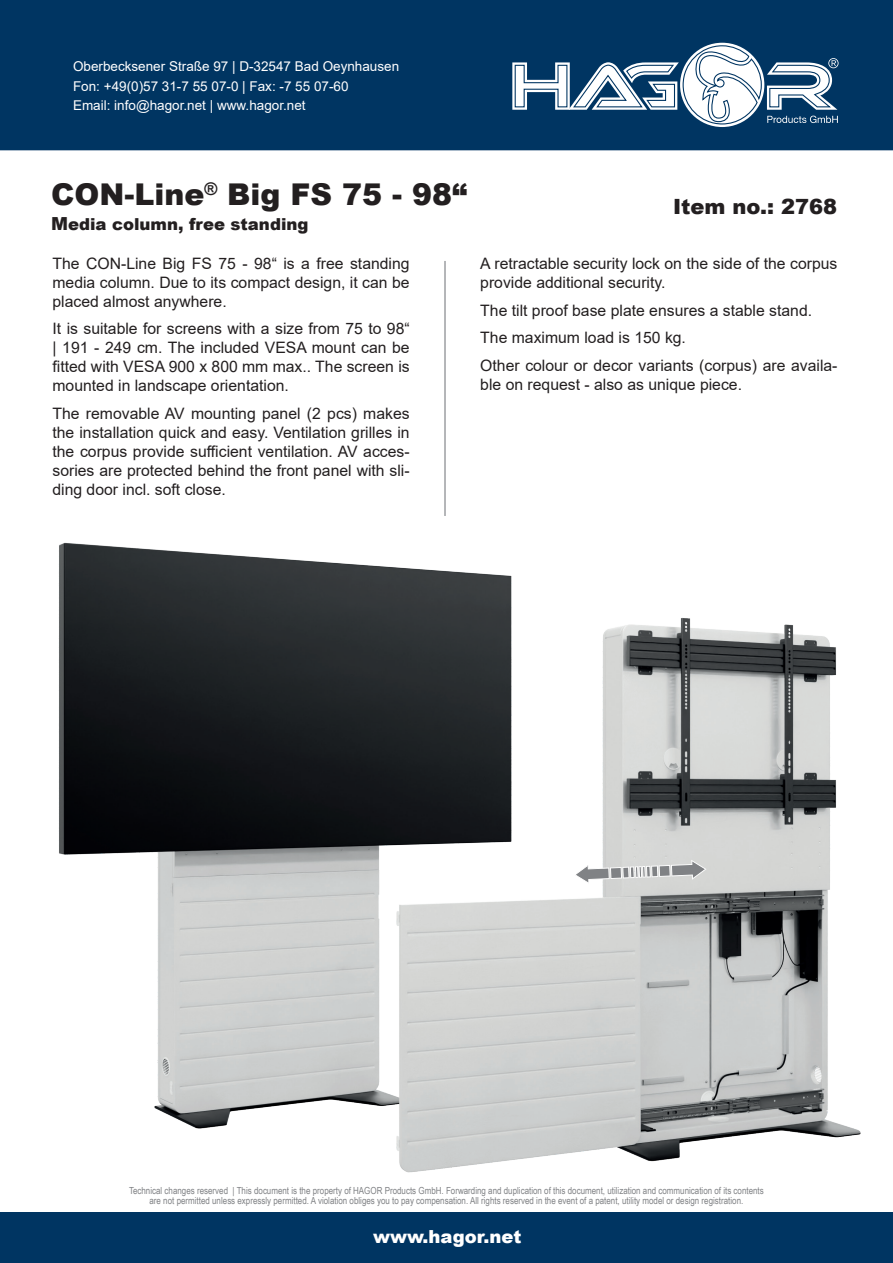
<style>
.page{position:relative;width:893px;height:1263px;background:#fff}
.page>*{position:absolute;margin:0;border:0;box-sizing:border-box;transform-origin:0 0}
.t1{font:900 30px "Arial";color:#231f20}
.t2{font:900 21px "Arial";color:#231f20}
.t3{font:900 18px "Arial";color:#fff}
.t4{font:900 16.5px "Arial";color:#231f20}
.t5{font:15.75px/18.9px "Arial";color:#231f20;text-align:justify}
.t6{font:13.5px/19.5px "Arial";color:#fff}
.t7{font:9.75px/10.5px "Arial Narrow";color:#808285;text-align:center}
.s1{font-size:18px}
</style>
<div class="page">
<img style="left:59px;top:542px;width:453px;height:587px">
<hr style="left:444px;top:261px;width:2px;height:255px;background:#9d9fa2">
<div style="left:0;top:1213px;width:893px;height:50px;background:#003562"></div>
<div style="left:0;top:0;width:893px;height:150px;background:#003562"></div>
<svg style="left:502px;top:39px;width:358px;height:93px"></svg>
<img style="left:377px;top:605px;width:484px;height:568px">
<svg style="left:574px;top:860px;width:133px;height:24px"></svg>
<p class="t6" style="left:73px;top:57px;width:328px">Oberbecksener Straße 97 | D-32547 Bad Oeynhausen<br>Fon: +49(0)57 31-7 55 07-0 | Fax: -7 55 07-60<br>Email: info@hagor.net | www.hagor.net</p>
<h1 class="t1" style="left:51px;top:172px;width:418px">CON-Line<sup>®</sup> Big FS 75 - 98“</h1>
<p class="t4" style="left:51px;top:212px;width:259px"><span class="s1">M</span>edia column, free standing</p>
<p class="t5" style="left:53px;top:254px;width:359px">The CON-Line Big FS 75 - 98“ is a free standing media column. Due to its compact design, it can be placed almost anywhere.</p>
<p class="t5" style="left:53px;top:319px;width:359px">It is suitable for screens with a size from 75 to 98“ | 191 - 249 cm. The included VESA mount can be fitted with VESA 900 x 800 mm max.. The screen is mounted in landscape orientation.</p>
<p class="t5" style="left:53px;top:404px;width:359px">The removable AV mounting panel (2 pcs) makes the installation quick and easy. Ventilation grilles in the corpus provide sufficient ventilation. AV acces&shy;sories are protected behind the front panel with sli&shy;ding door incl. soft close.</p>
<h2 class="t2" style="left:673px;top:191px;width:166px">Item no.: 2768</h2>
<p class="t5" style="left:480px;top:254px;width:359px">A retractable security lock on the side of the corpus provide additional security.</p>
<p class="t5" style="left:480px;top:296px;width:359px;line-height:27.9px;text-align:left">The tilt proof base plate ensures a stable stand.<br>The maximum load is 150 kg.<br>Other colour or decor variants (corpus) are availa-</p>
<p class="t5" style="left:480px;top:375px;width:263px">ble on request - also as unique piece.</p>
<p class="t7" style="left:129px;top:1184px;width:636px">Technical changes reserved | This document is the property of HAGOR Products GmbH. Forwarding and duplication of this document, utilization and communication of its contents are not permitted unless expressly permitted. A violation obliges you to pay compensation. All rights reserved in the event of a patent, utility model or design registration.</p>
<p class="t3" style="left:373px;top:1223px;width:150px">www.hagor.net</p>
</div>
